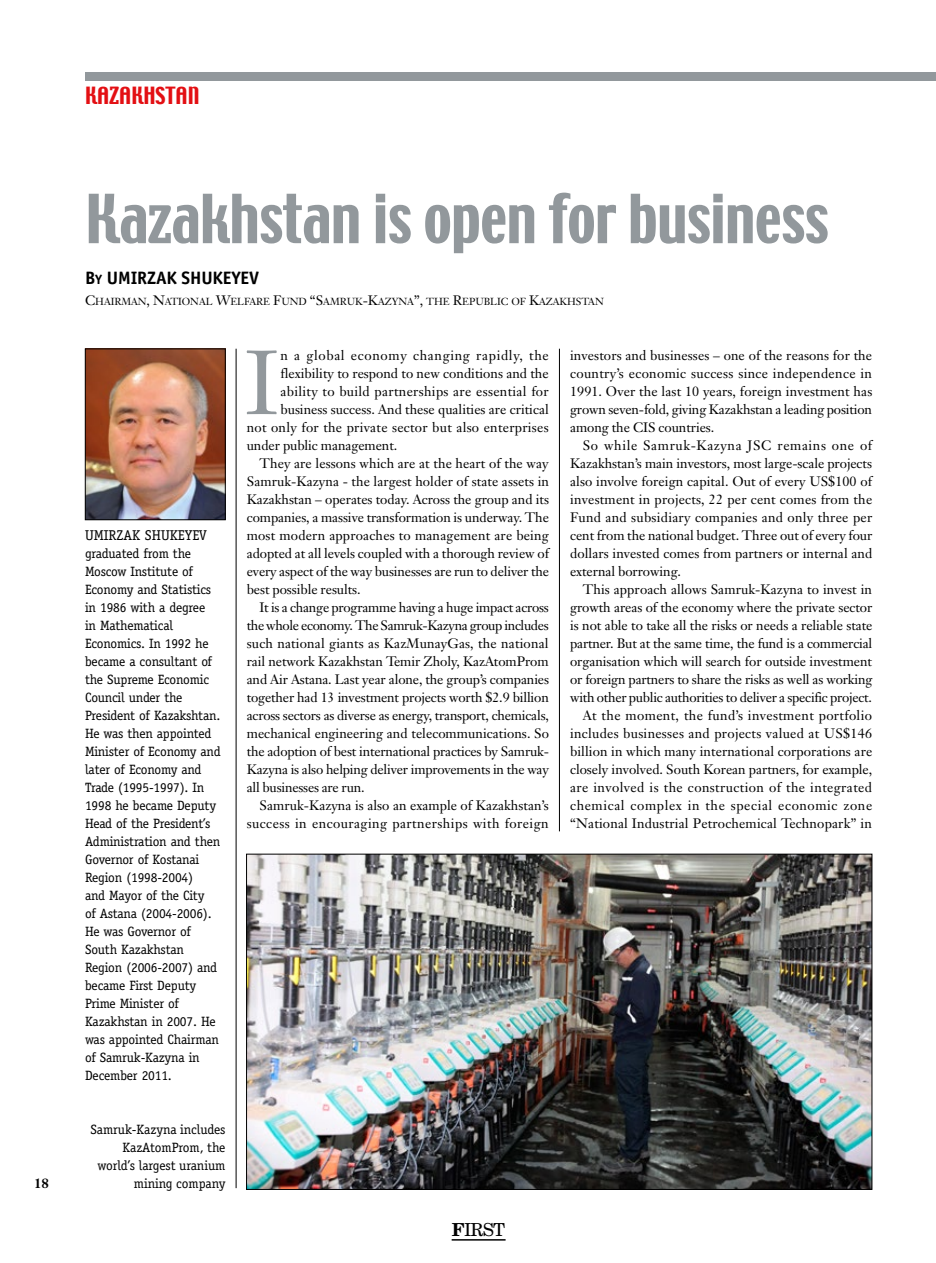
<style>
.page{position:relative;width:936px;height:1263px;background:#fff}
.page>*{position:absolute;margin:0;border:0;box-sizing:border-box;transform-origin:0 0}
.t1{font:89.25px "Janson Text";color:#92989c}
.t2{font:60px "Techno";letter-spacing:-.005em;color:#92989c}
.t3{font:21px "Techno";color:#e30f13}
.t4{font:700 18px "Officina Sans";letter-spacing:-.005em;color:#000}
.t5{font:18px "New Century Schlbk";color:#000}
.t6{font:14.25px "Officina Serif";color:#000}
.t7{font:13.5px/18px "Janson Text";letter-spacing:-.005em;color:#000;text-align:justify}
.t8{font:13.5px/18px "Officina Serif";letter-spacing:-.015em;color:#000}
.t9{font:13.5px "Janson Text";letter-spacing:-.025em;color:#000}
.t10{font:13.5px "Janson Text";letter-spacing:.02em;color:#000}
.t11{font:13.5px "Janson Text";letter-spacing:.03em;color:#000}
.t12{font:13.5px "Janson Text";letter-spacing:.025em;color:#000}
.t13{font:13.5px "Janson Text";letter-spacing:.015em;color:#000}
.t14{font:13.5px "Janson Text";letter-spacing:.05em;color:#000}
.t15{font:700 13.5px "Janson Text";color:#000}
.t16{font:10.2px "Janson Text";letter-spacing:-.005em;color:#000}
.s1{font-style:inherit}
.s2{font-size:13.5px}
.s3{font-weight:700}
</style>
<div class="page">
<hr style="left:236px;top:349px;width:1px;height:839px;background:#000">
<hr style="left:559px;top:349px;width:1px;height:482px;background:#000">
<div style="left:85px;top:72px;width:850px;height:9px;background:#92989c"></div>
<hr style="left:451px;top:1239px;width:54px;height:1px;background:#000">
<img style="left:248px;top:856px;width:622px;height:331px">
<img style="left:87px;top:351px;width:136px;height:167px">
<div style="left:85px;top:349px;width:140px;height:171px;border:1px solid #000"></div>
<p class="t15" style="left:34px;top:1174px;width:17px">18</p>
<h3 class="t3" style="left:85px;top:81px;width:116px">KAZAKHSTAN</h3>
<h2 class="t2" style="left:85px;top:178px;width:745px">Kazakhstan is open for business</h2>
<h3 class="t4" style="left:85px;top:267px;width:176px"><span class="s1">B</span><span class="s2">y</span> UMIRZAK SHUKEYEV</h3>
<p class="t16" style="left:85px;top:295px;width:520px"><span class="s2">C</span>HAIRMAN<span class="s2">, N</span>ATIONAL <span class="s2">W</span>ELFARE <span class="s2">F</span>UND <span class="s2">“S</span>AMRUK<span class="s2">-K</span>AZYNA<span class="s2">”,</span> THE <span class="s2">R</span>EPUBLIC OF <span class="s2">K</span>AZAKHSTAN</p>
<p class="t6" style="left:85px;top:527px;width:123px">UMIRZAK SHUKEYEV</p>
<p class="t8" style="left:85px;top:544px;width:137px">graduated from the<br>Moscow Institute of<br>Economy and Statistics in 1986 with a degree<br>in Mathematical<br>Economics. In 1992 he became a consultant of the Supreme Economic<br>Council under the<br>President of Kazakshtan.<br>He was then appointed<br>Minister of Economy and later of Economy and<br>Trade (1995-1997). In<br>1998 he became Deputy<br>Head of the President’s<br>Administration and then<br>Governor of Kostanai<br>Region (1998-2004)<br>and Mayor of the City<br>of Astana (2004-2006).<br>He was Governor of<br>South Kazakhstan<br>Region (2006-2007) and became First Deputy<br>Prime Minister of<br>Kazakhstan in 2007. He was appointed Chairman of Samruk-Kazyna in<br>December 2011.</p>
<p class="t8" style="left:90px;top:1120px;width:136px;text-align:right">Samruk-Kazyna includes<br>KazAtomProm, the world’s largest uranium mining company</p>
<h1 class="t1" style="left:245px;top:326px;width:35px">I</h1>
<p class="t14" style="left:280px;top:347px;width:270px">n a global economy changing rapidly, the</p>
<p class="t7" style="left:280px;top:364px;width:270px">flexibility to respond to new conditions and the</p>
<p class="t12" style="left:280px;top:383px;width:270px">ability to build partnerships are essential for</p>
<p class="t7" style="left:280px;top:400px;width:270px">business success. And these qualities are critical</p>
<p class="t10" style="left:247px;top:419px;width:303px">not only for the private sector but also enterprises</p>
<p class="t7" style="left:247px;top:436px;width:152px">under public management.</p>
<p class="t7" style="left:259px;top:454px;width:291px">They are lessons which are at the heart of the way</p>
<p class="t7" style="left:247px;top:472px;width:304px">Samruk-Kazyna - the largest holder of state assets in</p>
<p class="t7" style="left:247px;top:490px;width:304px">Kazakhstan – operates today. Across the group and its</p>
<p class="t7" style="left:247px;top:508px;width:304px">companies, a massive transformation is underway. The</p>
<p class="t13" style="left:247px;top:527px;width:304px">most modern approaches to management are being</p>
<p class="t7" style="left:247px;top:544px;width:303px">adopted at all levels coupled with a thorough review of</p>
<p class="t7" style="left:247px;top:562px;width:304px">every aspect of the way businesses are run to deliver the</p>
<p class="t7" style="left:247px;top:580px;width:115px">best possible results.</p>
<p class="t7" style="left:259px;top:598px;width:291px">It is a change programme having a huge impact across</p>
<p class="t9" style="left:247px;top:617px;width:303px">the whole economy. The Samruk-Kazyna group includes</p>
<p class="t7" style="left:247px;top:634px;width:303px">such national giants as KazMunayGas, the national</p>
<p class="t7" style="left:247px;top:652px;width:303px">rail network Kazakhstan Temir Zholy, KazAtomProm</p>
<p class="t7" style="left:247px;top:670px;width:304px">and Air Astana. Last year alone, the group’s companies</p>
<p class="t7" style="left:247px;top:688px;width:303px">together had 13 investment projects worth $2.9 billion</p>
<p class="t7" style="left:247px;top:706px;width:304px">across sectors as diverse as energy, transport, chemicals,</p>
<p class="t7" style="left:247px;top:724px;width:304px">mechanical engineering and telecommunications. So</p>
<p class="t7" style="left:247px;top:742px;width:303px">the adoption of best international practices by Samruk-</p>
<p class="t7" style="left:247px;top:760px;width:303px">Kazyna is also helping deliver improvements in the way</p>
<p class="t7" style="left:247px;top:778px;width:119px">all businesses are run.</p>
<p class="t7" style="left:259px;top:796px;width:291px">Samruk-Kazyna is also an example of Kazakhstan’s</p>
<p class="t11" style="left:247px;top:815px;width:303px">success in encouraging partnerships with foreign</p>
<p class="t7" style="left:570px;top:346px;width:304px">investors and businesses – one of the reasons for the country’s economic success since independence in 1991. Over the last 10 years, foreign investment has grown seven-fold, giving Kazakhstan a leading position among the CIS countries.</p>
<p class="t7" style="left:570px;top:436px;width:304px;text-indent:13px">So while Samruk-Kazyna JSC remains one of Kazakhstan’s main investors, most large-scale projects also involve foreign capital. Out of every US$100 of investment in projects, 22 per cent comes from the Fund and subsidiary companies and only three per cent from the national budget. Three out of every four dollars invested comes from partners or internal and external borrowing.</p>
<p class="t7" style="left:570px;top:580px;width:304px;text-align:right">This approach allows Samruk-Kazyna to invest in growth areas of the economy where the private sector is not able to take all the risks or needs a reliable state partner. But at the same time, the fund is a commercial organisation which will search for outside investment or foreign partners to share the risks as well as working with other public authorities to deliver a specific project.<br>At the moment, the fund’s investment portfolio includes businesses and projects valued at US$146 billion in which many international corporations are closely involved. South Korean partners, for example, are involved is the construction of the integrated chemical complex in the special economic zone “National Industrial Petrochemical Technopark” in</p>
<h3 class="t5" style="left:452px;top:1218px;width:55px"><span class="s3">F</span>IRST</h3>
</div>
